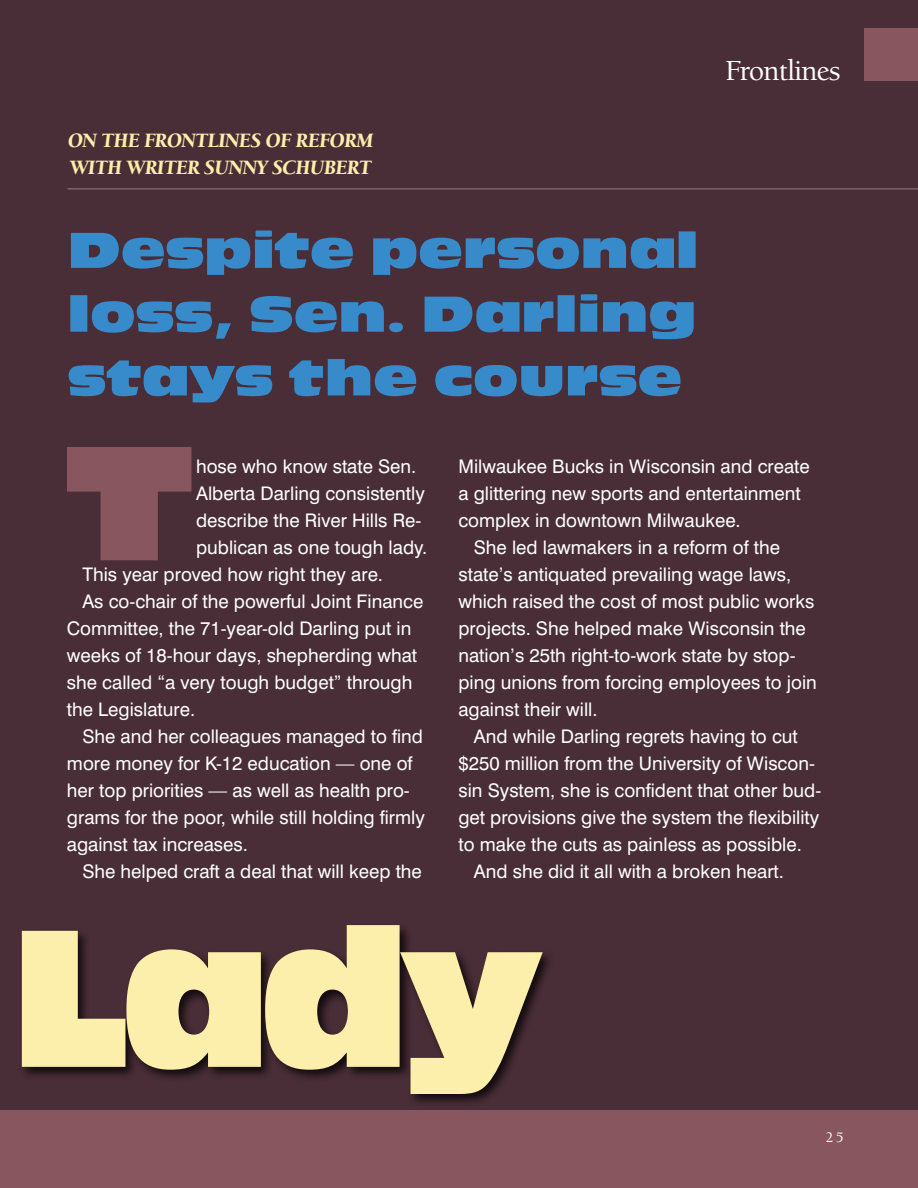
<style>
.page{position:relative;width:918px;height:1188px;background:#fff}
.page>*{position:absolute;margin:0;border:0;box-sizing:border-box;transform-origin:0 0}
.t1{font:204px "Antique Oli Nor D";color:#fcefab;scale:.8 1}
.t2{font:158.7px "Antique Olive Nord";color:#88565e}
.t3{font:500 30px "Berkeley Oldstyle IT Cby BT";letter-spacing:-.02em;color:#fff}
.t4{font:italic 900 21px/27px "Berkeley Oldstyle IT Cby BT";letter-spacing:-.02em;color:#fcefab;scale:.96 1}
.t5{font:18.75px "Swiss 721 BT";color:#fff}
.t6{font:500 15px "Berkeley Oldstyle IT Cby BT";color:#fff}
</style>
<div class="page">
<div style="left:0;top:0;width:918px;height:1161px;background:#492d37"></div>
<div style="left:865px;top:29px;width:53px;height:52px;background:#88565e"></div>
<svg style="left:69px;top:359px;width:612px;height:43px"></svg>
<svg style="left:70px;top:294px;width:624px;height:45px"></svg>
<svg style="left:71px;top:231px;width:625px;height:44px"></svg>
<div style="left:0;top:795px;width:554px;height:314px;background:#000;opacity:.75"></div>
<div style="left:0;top:1110px;width:918px;height:78px;background:#88565e"></div>
<hr style="left:66px;top:187px;width:852px;height:3px;background:#000;opacity:.75">
<p class="t4" style="left:68px;top:126px;width:320px">ON THE FRONTLINES OF REFORM<br>WITH WRITER SUNNY SCHUBERT</p>
<h3 class="t3" style="left:726px;top:52px;width:117px">Frontlines</h3>
<h2 class="t2" style="left:62px;top:404px;width:135px">T</h2>
<p class="t5" style="left:196px;top:455px;width:222px">hose who know state Sen.</p>
<p class="t5" style="left:196px;top:482px;width:230px">Alberta Darling consistently</p>
<p class="t5" style="left:196px;top:509px;width:227px">describe the River Hills Re-</p>
<p class="t5" style="left:196px;top:536px;width:233px">publican as one tough lady.</p>
<p class="t5" style="left:82px;top:563px;width:302px">This year proved how right they are.</p>
<p class="t5" style="left:82px;top:590px;width:342px">As co-chair of the powerful Joint Finance</p>
<p class="t5" style="left:67px;top:617px;width:346px">Committee, the 71-year-old Darling put in</p>
<p class="t5" style="left:67px;top:644px;width:352px">weeks of 18-hour days, shepherding what</p>
<p class="t5" style="left:67px;top:671px;width:347px">she called “a very tough budget” through</p>
<p class="t5" style="left:67px;top:698px;width:130px">the Legislature.</p>
<p class="t5" style="left:82px;top:725px;width:342px">She and her colleagues managed to find</p>
<p class="t5" style="left:67px;top:752px;width:347px">more money for K-12 education — one of</p>
<p class="t5" style="left:67px;top:779px;width:344px">her top priorities — as well as health pro-</p>
<p class="t5" style="left:67px;top:806px;width:359px">grams for the poor, while still holding firmly</p>
<p class="t5" style="left:67px;top:833px;width:182px">against tax increases.</p>
<p class="t5" style="left:82px;top:860px;width:341px">She helped craft a deal that will keep the</p>
<p class="t5" style="left:458px;top:455px;width:353px">Milwaukee Bucks in Wisconsin and create</p>
<p class="t5" style="left:458px;top:482px;width:344px">a glittering new sports and entertainment</p>
<p class="t5" style="left:458px;top:509px;width:284px">complex in downtown Milwaukee.</p>
<p class="t5" style="left:474px;top:536px;width:308px">She led lawmakers in a reform of the</p>
<p class="t5" style="left:458px;top:563px;width:334px">state’s antiquated prevailing wage laws,</p>
<p class="t5" style="left:458px;top:590px;width:358px">which raised the cost of most public works</p>
<p class="t5" style="left:458px;top:617px;width:349px">projects. She helped make Wisconsin the</p>
<p class="t5" style="left:458px;top:644px;width:339px">nation’s 25th right-to-work state by stop-</p>
<p class="t5" style="left:458px;top:671px;width:360px">ping unions from forcing employees to join</p>
<p class="t5" style="left:458px;top:698px;width:141px">against their will.</p>
<p class="t5" style="left:474px;top:725px;width:325px">And while Darling regrets having to cut</p>
<p class="t5" style="left:458px;top:752px;width:358px">$250 million from the University of Wiscon-</p>
<p class="t5" style="left:458px;top:779px;width:364px">sin System, she is confident that other bud-</p>
<p class="t5" style="left:458px;top:806px;width:362px">get provisions give the system the flexibility</p>
<p class="t5" style="left:458px;top:833px;width:345px">to make the cuts as painless as possible.</p>
<p class="t5" style="left:474px;top:860px;width:312px">And she did it all with a broken heart.</p>
<h1 class="t1" style="left:11px;top:898px;width:665px">Lady</h1>
<p class="t6" style="left:826px;top:1128px;width:19px">25</p>
</div>
